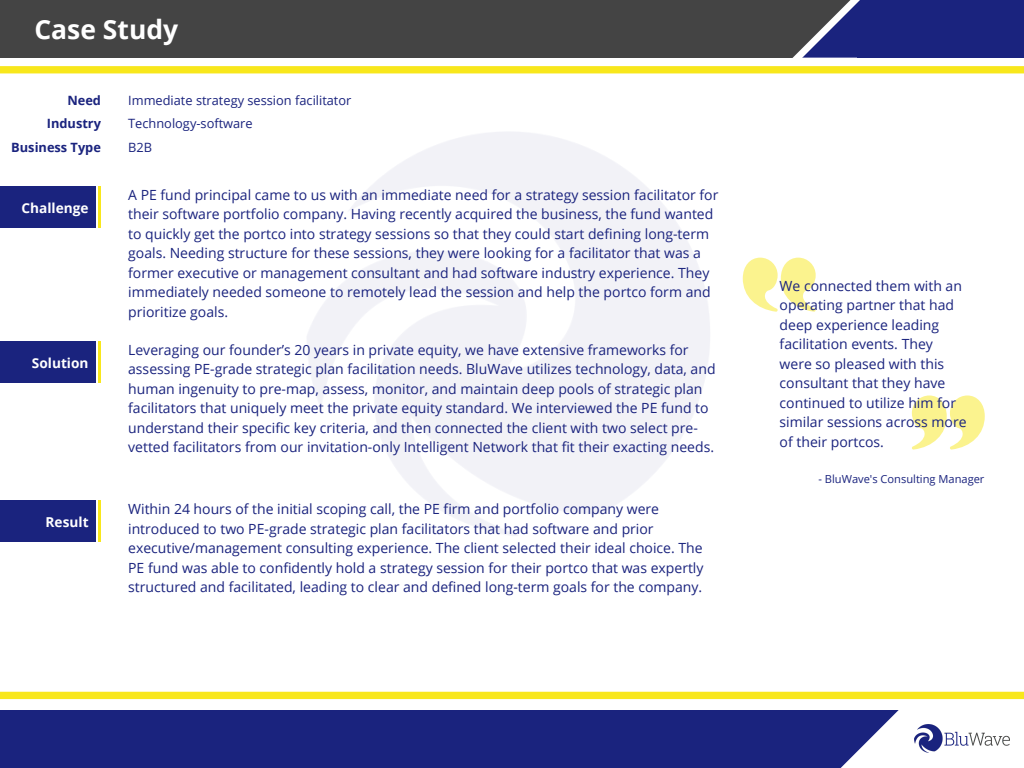
<style>
.page{position:relative;width:1024px;height:768px;background:#fff}
.page>*{position:absolute;margin:0;border:0;box-sizing:border-box;transform-origin:0 0}
.t1{font:700 26.5px "Open Sans";color:#fff}
.t2{font:14px/19.5px "Open Sans";color:#1a237e}
.t3{font:700 13.7px "Open Sans";color:#fff}
.t4{font:12.8px "Open Sans";color:#1a237e}
.t5{font:700 12.8px "Open Sans";color:#1a237e}
.t6{font:11.1px "Open Sans";color:#1a237e}
</style>
<div class="page">
<div style="left:0;top:710px;width:899px;height:57px;background:#1a237e"></div>
<svg style="left:840px;top:710px;width:59px;height:58px"></svg>
<img style="left:914px;top:724px;width:95px;height:29px">
<div style="left:0;top:0;width:796px;height:58px;background:#444"></div>
<div style="left:857px;top:0;width:167px;height:58px;background:#1a237e"></div>
<div style="left:0;top:692px;width:1024px;height:7px;background:#f8e71c"></div>
<div style="left:6px;top:186px;width:95px;height:42px;background:#f8e71c"></div>
<div style="left:2px;top:186px;width:96px;height:42px;background:linear-gradient(to bottom,#fff,#fff)"></div>
<div style="left:0;top:186px;width:95px;height:42px;background:#1a237e"></div>
<div style="left:6px;top:341px;width:95px;height:42px;background:#f8e71c"></div>
<div style="left:2px;top:341px;width:96px;height:42px;background:linear-gradient(to bottom,#fff,#fff)"></div>
<div style="left:0;top:341px;width:95px;height:42px;background:#1a237e"></div>
<div style="left:6px;top:500px;width:95px;height:42px;background:#f8e71c"></div>
<div style="left:2px;top:500px;width:96px;height:42px;background:linear-gradient(to bottom,#fff,#fff)"></div>
<div style="left:0;top:500px;width:95px;height:42px;background:#1a237e"></div>
<svg style="left:743px;top:258px;width:73px;height:54px"></svg>
<svg style="left:911px;top:395px;width:74px;height:55px"></svg>
<svg style="left:792px;top:0;width:68px;height:58px"></svg>
<div style="left:0;top:66px;width:1024px;height:7px;background:#f8e71c"></div>
<p class="t1" style="left:34px;top:11px;width:145px">Case Study</p>
<p class="t5" style="left:67px;top:91px;width:35px">Need</p>
<p class="t5" style="left:47px;top:114px;width:56px">Industry</p>
<p class="t5" style="left:11px;top:138px;width:91px">Business Type</p>
<p class="t3" style="left:21px;top:198px;width:69px">Challenge</p>
<p class="t3" style="left:32px;top:353px;width:58px">Solution</p>
<p class="t3" style="left:46px;top:512px;width:44px">Result</p>
<p class="t4" style="left:128px;top:91px;width:225px">Immediate strategy session facilitator</p>
<p class="t4" style="left:128px;top:114px;width:126px">Technology-software</p>
<p class="t4" style="left:128px;top:138px;width:25px">B2B</p>
<p class="t2" style="left:128px;top:184px;width:592px">A PE fund principal came to us with an immediate need for a strategy session facilitator for their software portfolio company. Having recently acquired the business, the fund wanted to quickly get the portco into strategy sessions so that they could start defining long-term goals. Needing structure for these sessions, they were looking for a facilitator that was a former executive or management consultant and had software industry experience. They immediately needed someone to remotely lead the session and help the portco form and prioritize goals.</p>
<p class="t2" style="left:128px;top:340px;width:589px">Leveraging our founder’s 20 years in private equity, we have extensive frameworks for assessing PE-grade strategic plan facilitation needs. BluWave utilizes technology, data, and human ingenuity to pre-map, assess, monitor, and maintain deep pools of strategic plan facilitators that uniquely meet the private equity standard. We interviewed the PE fund to understand their specific key criteria, and then connected the client with two select pre&shy;vetted facilitators from our invitation-only Intelligent Network that fit their exacting needs.</p>
<p class="t2" style="left:128px;top:499px;width:577px">Within 24 hours of the initial scoping call, the PE firm and portfolio company were introduced to two PE-grade strategic plan facilitators that had software and prior executive/management consulting experience. The client selected their ideal choice. The PE fund was able to confidently hold a strategy session for their portco that was expertly structured and facilitated, leading to clear and defined long-term goals for the company.</p>
<p class="t2" style="left:779px;top:275px;width:188px">We connected them with an operating partner that had deep experience leading facilitation events. They were so pleased with this consultant that they have continued to utilize him for similar sessions across more of their portcos.</p>
<p class="t6" style="left:818px;top:471px;width:167px">- BluWave's Consulting Manager</p>
</div>
